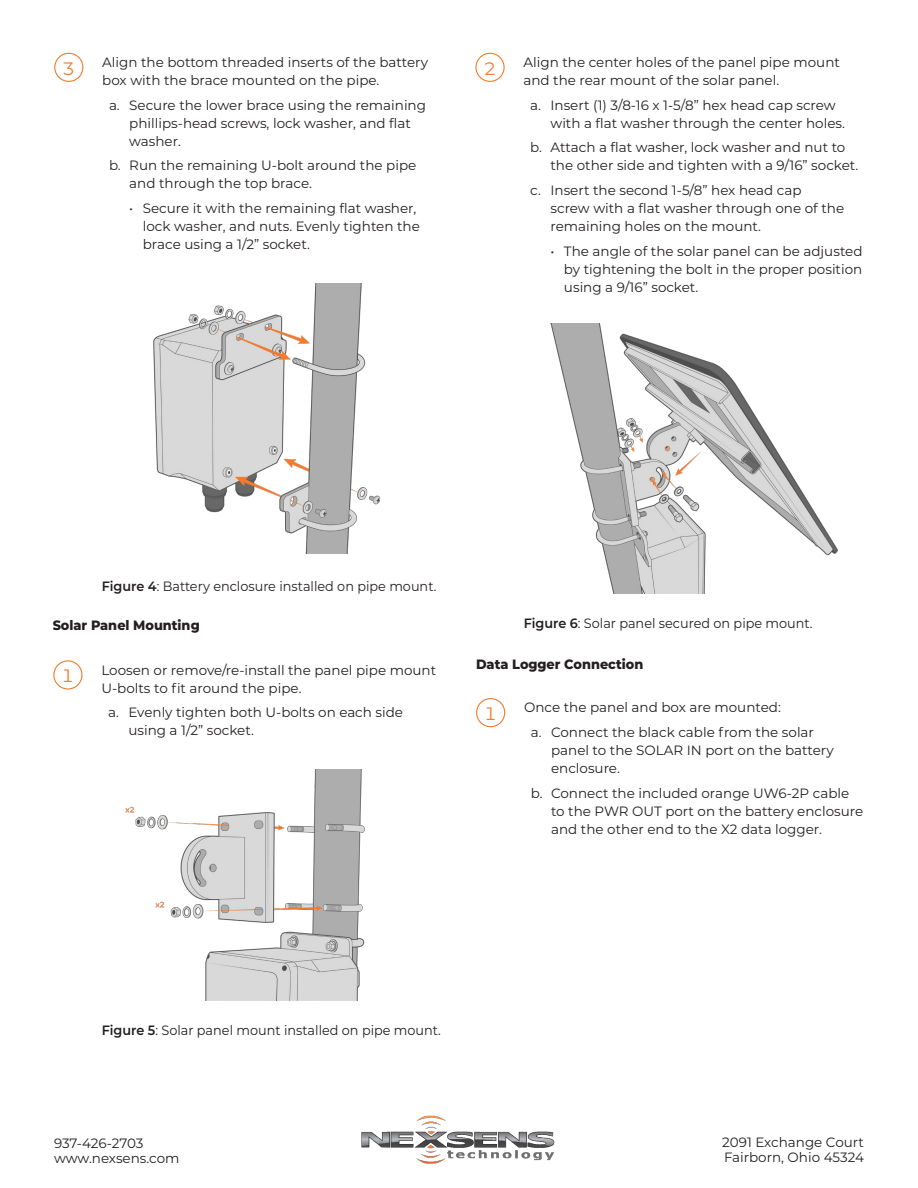
<style>
.page{position:relative;width:918px;height:1188px;background:#fff}
.page>*{position:absolute;margin:0;border:0;box-sizing:border-box;transform-origin:0 0}
.t1{font:18px "Montserrat";color:#f47b2f}
.Regular_paragraph{font:13.5px/18px "Montserrat";color:#231f20}
.Regular_paragraph-2{font:13.5px "Montserrat";color:#231f20;scale:.95 1}
.t2{font:800 13.5px "Montserrat";color:#231f20;scale:.95 1}
.s1{font-weight:600}
</style>
<div class="page">
<img style="left:361px;top:1115px;width:194px;height:49px">
<div style="left:53px;top:660px;width:30px;height:30px;border:1px solid #f47b2f;border-radius:50%"></div>
<div style="left:475px;top:53px;width:30px;height:29px;border:1px solid #f47b2f;border-radius:50%"></div>
<img style="left:125px;top:770px;width:240px;height:230px">
<img style="left:550px;top:324px;width:288px;height:270px">
<div style="left:54px;top:53px;width:29px;height:29px;border:1px solid #f47b2f;border-radius:50%"></div>
<img style="left:153px;top:284px;width:228px;height:270px">
<div style="left:476px;top:698px;width:29px;height:29px;border:1px solid #f47b2f;border-radius:50%"></div>
<p class="t1" style="left:62px;top:56px;width:14px">3</p>
<p class="Regular_paragraph" style="left:102px;top:53px;width:327px">Align the bottom threaded inserts of the battery box with the brace mounted on the pipe.</p>
<p class="Regular_paragraph" style="left:129px;top:95px;width:298px;text-indent:-20px">a. Secure the lower brace using the remaining phillips-head screws, lock washer, and flat washer.</p>
<p class="Regular_paragraph" style="left:129px;top:156px;width:289px;text-indent:-20px">b. Run the remaining U-bolt around the pipe and through the top brace.</p>
<p class="Regular_paragraph" style="left:143px;top:199px;width:279px;text-indent:-14px">• Secure it with the remaining flat washer, lock washer, and nuts. Evenly tighten the brace using a 1/2” socket.</p>
<p class="t1" style="left:484px;top:56px;width:14px">2</p>
<p class="Regular_paragraph" style="left:523px;top:53px;width:318px">Align the center holes of the panel pipe mount and the rear mount of the solar panel.</p>
<p class="Regular_paragraph" style="left:550px;top:95px;width:296px;text-indent:-20px">a. Insert (1) 3/8-16 x 1-5/8” hex head cap screw with a flat washer through the center holes.</p>
<p class="Regular_paragraph" style="left:550px;top:138px;width:309px;text-indent:-20px">b. Attach a flat washer, lock washer and nut to the other side and tighten with a 9/16” socket.</p>
<p class="Regular_paragraph" style="left:550px;top:181px;width:295px;text-indent:-20px">c. Insert the second 1-5/8” hex head cap screw with a flat washer through one of the remaining holes on the mount.</p>
<p class="Regular_paragraph" style="left:564px;top:242px;width:300px;text-align:justify;text-indent:-14px">• The angle of the solar panel can be adjusted by tightening the bolt in the proper position using a 9/16” socket.</p>
<p class="Regular_paragraph-2" style="left:102px;top:577px;width:354px"><span class="s1">Figure 4</span>: Battery enclosure installed on pipe mount.</p>
<p class="t2" style="left:53px;top:615px;width:156px">Solar Panel Mounting</p>
<p class="t1" style="left:62px;top:663px;width:14px">1</p>
<p class="Regular_paragraph" style="left:101px;top:660px;width:336px">Loosen or remove/re-install the panel pipe mount<br>U-bolts to fit around the pipe.</p>
<p class="Regular_paragraph" style="left:128px;top:703px;width:276px;text-indent:-20px">a. Evenly tighten both U-bolts on each side using a 1/2” socket.</p>
<p class="Regular_paragraph-2" style="left:524px;top:614px;width:306px"><span class="s1">Figure 6</span>: Solar panel secured on pipe mount.</p>
<p class="t2" style="left:476px;top:654px;width:178px">Data Logger Connection</p>
<p class="t1" style="left:484px;top:701px;width:14px">1</p>
<p class="Regular_paragraph" style="left:524px;top:698px;width:258px">Once the panel and box are mounted:</p>
<p class="Regular_paragraph" style="left:551px;top:723px;width:284px;text-indent:-20px">a. Connect the black cable from the solar panel to the SOLAR IN port on the battery enclosure.</p>
<p class="Regular_paragraph" style="left:551px;top:783px;width:314px;text-indent:-20px">b. Connect the included orange UW6-2P cable to the PWR OUT port on the battery enclosure and the other end to the X2 data logger.</p>
<p class="Regular_paragraph-2" style="left:102px;top:1021px;width:359px"><span class="s1">Figure 5</span>: Solar panel mount installed on pipe mount.</p>
<p class="Regular_paragraph" style="left:54px;top:1133px;width:91px">937-426-2703</p>
<p class="Regular_paragraph" style="left:54px;top:1148px;width:127px">www.nexsens.com</p>
<p class="Regular_paragraph" style="left:722px;top:1133px;width:143px">2091 Exchange Court</p>
<p class="Regular_paragraph" style="left:724px;top:1148px;width:141px">Fairborn, Ohio 45324</p>
</div>
